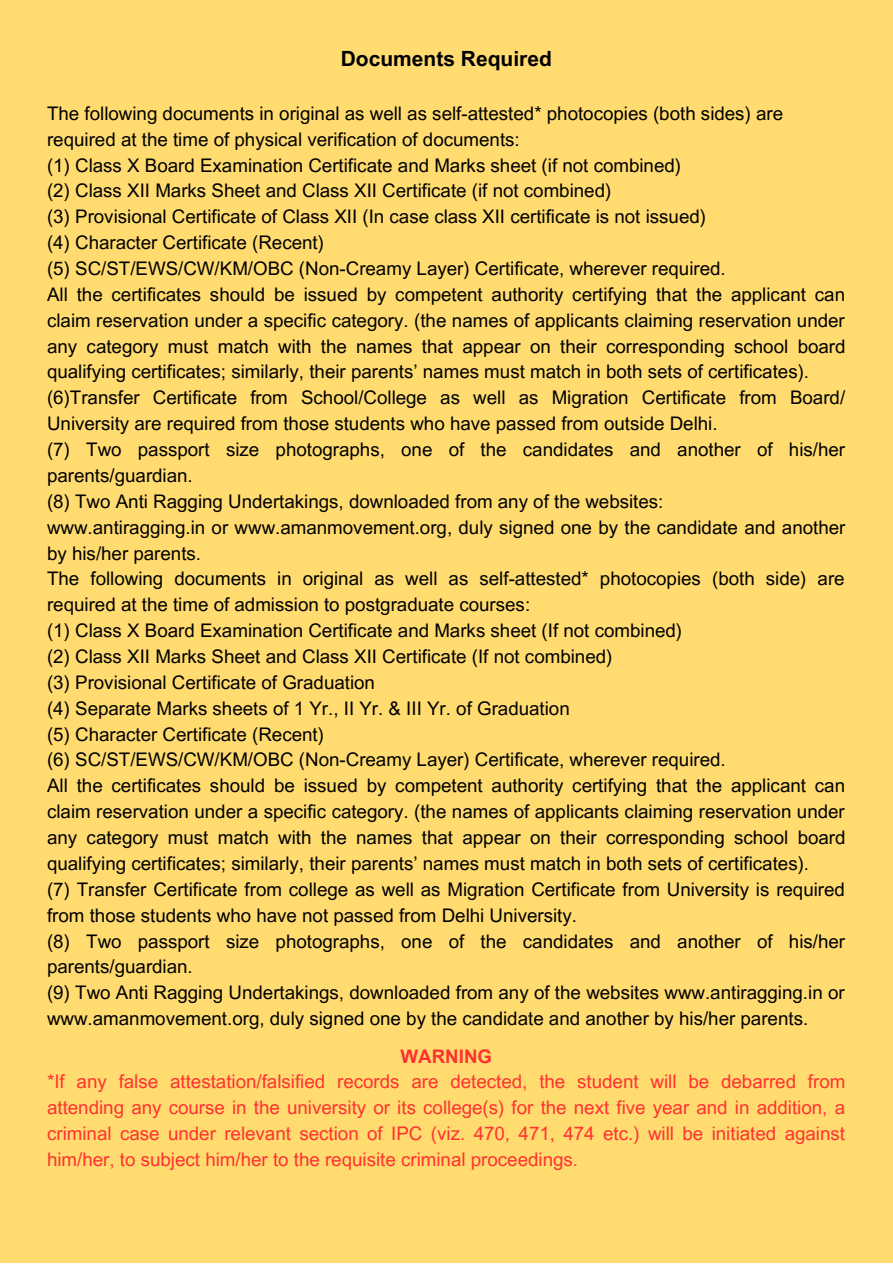
<style>
.page{position:relative;width:893px;height:1264px;background:#fff}
.page>*{position:absolute;margin:0;border:0;box-sizing:border-box;transform-origin:0 0}
.t1{font:700 21px "Arial MT Pro";color:#000}
.t2{font:18.75px/25.8px "Arial MT Pro";color:#000}
.t3{font:18.75px/25.8px "Arial MT Pro";color:#ff3131;text-align:justify}
.t4{font:700 18.75px "Arial MT Pro";color:#ff3131}
</style>
<div class="page">
<div style="left:0;top:0;width:892px;height:1262px;background:#ffdb70"></div>
<p class="t1" style="left:341px;top:51px;width:212px">Documents Required</p>
<p class="t2" style="left:47px;top:103px;width:737px">The following documents in original as well as self-attested* photocopies (both sides) are</p>
<p class="t2" style="left:47px;top:128px;width:474px">required at the time of physical verification of documents:</p>
<p class="t2" style="left:47px;top:154px;width:635px">(1) Class X Board Examination Certificate and Marks sheet (if not combined)</p>
<p class="t2" style="left:47px;top:180px;width:565px">(2) Class XII Marks Sheet and Class XII Certificate (if not combined)</p>
<p class="t2" style="left:47px;top:206px;width:660px">(3) Provisional Certificate of Class XII (In case class XII certificate is not issued)</p>
<p class="t2" style="left:47px;top:232px;width:278px">(4) Character Certificate (Recent)</p>
<p class="t2" style="left:47px;top:258px;width:680px">(5) SC/ST/EWS/CW/KM/OBC (Non-Creamy Layer) Certificate, wherever required.</p>
<p class="t2" style="left:47px;top:284px;width:800px;text-align:justify">All the certificates should be issued by competent authority certifying that the applicant can claim reservation under a specific category. (the names of applicants claiming reservation under any category must match with the names that appear on their corresponding school board qualifying certificates; similarly, their parents’ names must match in both sets of certificates).</p>
<p class="t2" style="left:47px;top:387px;width:799px">(6)Transfer Certificate from School/College as well as Migration Certificate from Board/<br>University are required from those students who have passed from outside Delhi.</p>
<p class="t2" style="left:47px;top:439px;width:799px">(7) Two passport size photographs, one of the candidates and another of his/her parents/guardian.</p>
<p class="t2" style="left:47px;top:490px;width:618px">(8) Two Anti Ragging Undertakings, downloaded from any of the websites:</p>
<p class="t2" style="left:47px;top:516px;width:799px">www.antiragging.in or www.amanmovement.org, duly signed one by the candidate and another by his/her parents.</p>
<p class="t2" style="left:47px;top:568px;width:799px">The following documents in original as well as self-attested* photocopies (both side) are required at the time of admission to postgraduate courses:</p>
<p class="t2" style="left:47px;top:620px;width:636px">(1) Class X Board Examination Certificate and Marks sheet (If not combined)</p>
<p class="t2" style="left:47px;top:646px;width:566px">(2) Class XII Marks Sheet and Class XII Certificate (If not combined)</p>
<p class="t2" style="left:47px;top:671px;width:329px">(3) Provisional Certificate of Graduation</p>
<p class="t2" style="left:47px;top:697px;width:524px">(4) Separate Marks sheets of 1 Yr., II Yr. &amp; III Yr. of Graduation</p>
<p class="t2" style="left:47px;top:723px;width:278px">(5) Character Certificate (Recent)</p>
<p class="t2" style="left:47px;top:749px;width:680px">(6) SC/ST/EWS/CW/KM/OBC (Non-Creamy Layer) Certificate, wherever required.</p>
<p class="t2" style="left:47px;top:775px;width:800px;text-align:justify">All the certificates should be issued by competent authority certifying that the applicant can claim reservation under a specific category. (the names of applicants claiming reservation under any category must match with the names that appear on their corresponding school board qualifying certificates; similarly, their parents’ names must match in both sets of certificates).</p>
<p class="t2" style="left:47px;top:878px;width:799px">(7) Transfer Certificate from college as well as Migration Certificate from University is required from those students who have not passed from Delhi University.</p>
<p class="t2" style="left:47px;top:930px;width:799px">(8) Two passport size photographs, one of the candidates and another of his/her parents/guardian.</p>
<p class="t2" style="left:47px;top:982px;width:799px">(9) Two Anti Ragging Undertakings, downloaded from any of the websites www.antiragging.in or www.amanmovement.org, duly signed one by the candidate and another by his/her parents.</p>
<p class="t4" style="left:400px;top:1048px;width:93px">WARNING</p>
<p class="t3" style="left:47px;top:1071px;width:799px">*If any false attestation/falsified records are detected, the student will be debarred from attending any course in the university or its college(s) for the next five year and in addition, a criminal case under relevant section of IPC (viz. 470, 471, 474 etc.) will be initiated against him/her, to subject him/her to the requisite criminal proceedings.</p>
</div>
